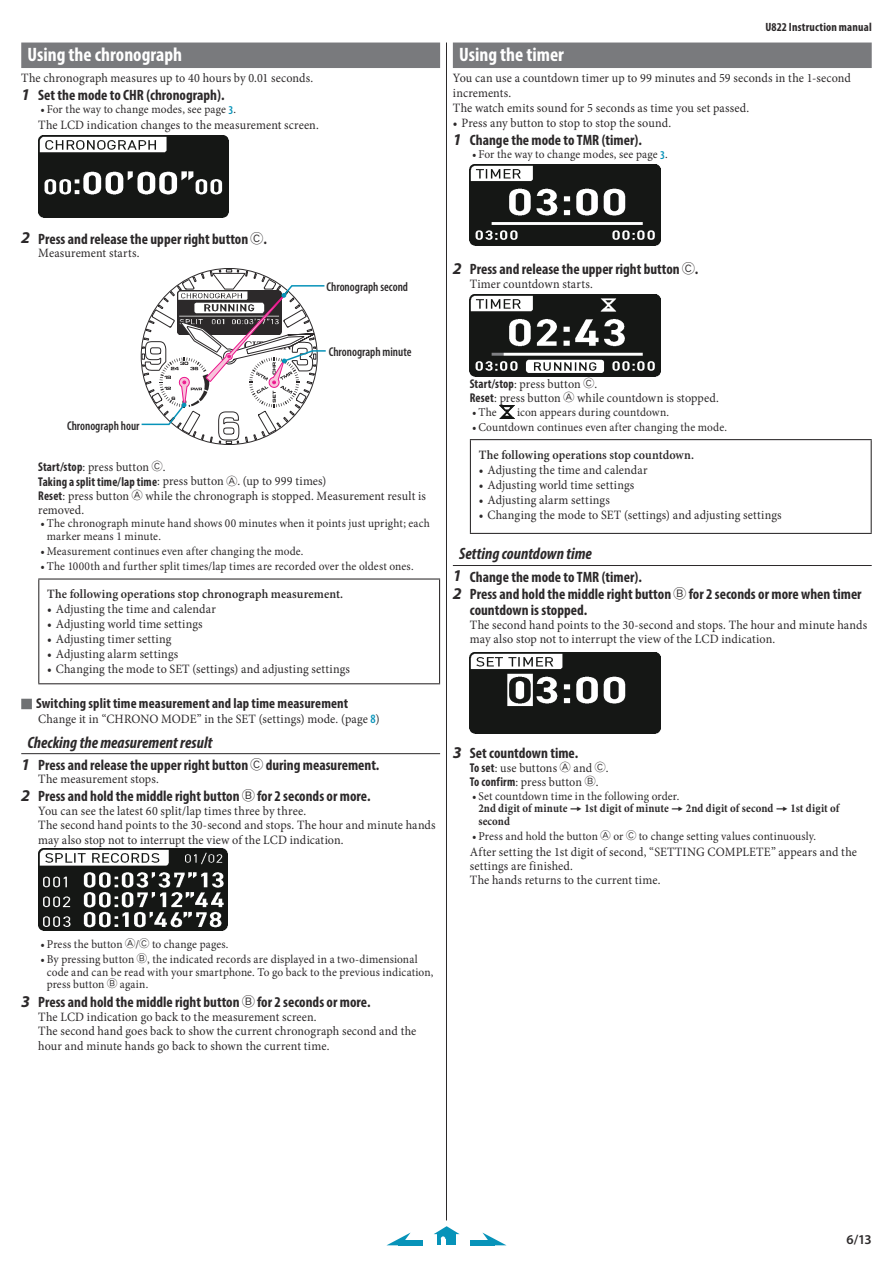
<style>
.page{position:relative;width:893px;height:1263px;background:#fff}
.page>*{position:absolute;margin:0;border:0;box-sizing:border-box;transform-origin:0 0}
.t1{font:700 condensed 19.5px "Myriad Pro";color:#fff}
.t2{font:italic 700 condensed 16.5px "Myriad Pro";letter-spacing:.005em;color:#2c292a}
.t3{font:700 condensed 15px/17.4px "Myriad Pro";color:#2c292a}
.t4{font:700 condensed 14.25px "Myriad Pro";letter-spacing:.01em;color:#2c292a}
.t5{font:600 13.5px "Myriad Pro";color:#2c292a}
.t6{font:12.75px/14.2px "Minion Pro";letter-spacing:.01em;color:#2c292a;scale:.95 1}
.t7{font:600 12.75px "Minion Pro";letter-spacing:.005em;color:#2c292a;scale:.95 1}
.t8{font:600 condensed 12.75px "Myriad Pro";color:#2c292a;scale:.95 1}
.t9{font:12px/12.8px "Minion Pro";letter-spacing:.01em;color:#2c292a;scale:.95 1}
.t10{font:700 12px/12.8px "Minion Pro";letter-spacing:.01em;color:#2c292a;scale:.9 1}
.t11{font:700 condensed 12px "Myriad Pro";letter-spacing:.015em;color:#2c292a}
.s1{font-style:italic;font-stretch:normal;font-size:16.5px}
.s2{font-family:"Myriad Pro";font-weight:600;font-stretch:condensed;color:#0793b9}
.s3{font-family:"Amaruttf";font-weight:400;font-stretch:normal;font-size:13.5px}
.s4{font-family:"Myriad Pro";font-weight:700;font-stretch:condensed}
.s5{font-family:"Amaruttf";font-size:11.4px}
.s6{font-weight:400}
.s7{font-family:"Audio Font";font-weight:400}
.s8{font-family:"Amaruttf";font-size:10.8px}
</style>
<div class="page">
<hr style="left:446px;top:43px;width:1px;height:1177px;background:#2c292a">
<div style="left:453px;top:43px;width:419px;height:25px;background:#797a7d"></div>
<hr style="left:453px;top:565px;width:419px;height:1px;background:#2c292a">
<img style="left:470px;top:164px;width:190px;height:82px">
<img style="left:470px;top:295px;width:190px;height:81px">
<img style="left:499px;top:406px;width:15px;height:13px">
<hr style="left:470px;top:439px;width:402px;height:1px;background:#2c292a">
<hr style="left:470px;top:440px;width:1px;height:93px;background:#2c292a">
<hr style="left:871px;top:440px;width:1px;height:93px;background:#2c292a">
<hr style="left:470px;top:533px;width:402px;height:1px;background:#2c292a">
<img style="left:470px;top:652px;width:190px;height:82px">
<div style="left:21px;top:43px;width:419px;height:25px;background:#797a7d"></div>
<div style="left:21px;top:699px;width:11px;height:10px;background:#6f7173"></div>
<hr style="left:21px;top:753px;width:419px;height:1px;background:#2c292a">
<img style="left:38px;top:136px;width:190px;height:81px">
<svg style="left:140px;top:269px;width:186px;height:175px"></svg>
<hr style="left:38px;top:578px;width:402px;height:1px;background:#2c292a">
<hr style="left:38px;top:579px;width:1px;height:104px;background:#2c292a">
<hr style="left:439px;top:579px;width:1px;height:104px;background:#2c292a">
<hr style="left:38px;top:683px;width:402px;height:1px;background:#2c292a">
<img style="left:38px;top:849px;width:190px;height:81px">
<svg style="left:434px;top:1226px;width:26px;height:19px"></svg>
<div style="left:398px;top:1240px;width:24px;height:5px;background:#0793b9"></div>
<svg style="left:387px;top:1232px;width:24px;height:13px"></svg>
<div style="left:471px;top:1240px;width:24px;height:5px;background:#0793b9"></div>
<svg style="left:482px;top:1232px;width:24px;height:13px"></svg>
<h1 class="t1" style="left:28px;top:48px;width:156px">Using the chronograph</h1>
<p class="t6" style="left:21px;top:72px;width:309px">The chronograph measures up to 40 hours by 0.01 seconds.</p>
<p class="t3" style="left:21px;top:88px;width:205px"><span class="s1">1</span> Set the mode to CHR (chronograph).</p>
<p class="t9" style="left:40px;top:104px;width:207px">• For the way to change modes, see page <span class="s2">3</span>.</p>
<p class="t6" style="left:38px;top:119px;width:297px">The LCD indication changes to the measurement screen.</p>
<p class="t11" style="left:765px;top:23px;width:108px">U822 Instruction manual</p>
<h1 class="t1" style="left:459px;top:48px;width:106px">Using the timer</h1>
<p class="t6" style="left:453px;top:71px;width:421px;line-height:15px">You can use a countdown timer up to 99 minutes and 59 seconds in the 1-second increments.<br>The watch emits sound for 5 seconds as time you set passed.</p>
<p class="t6" style="left:453px;top:117px;width:231px">• Press any button to stop to stop the sound.</p>
<p class="t3" style="left:453px;top:133px;width:190px"><span class="s1">1</span> Change the mode to TMR (timer).</p>
<p class="t9" style="left:472px;top:149px;width:207px">• For the way to change modes, see page <span class="s2">3</span>.</p>
<p class="t3" style="left:21px;top:231px;width:247px"><span class="s1">2</span> Press and release the upper right button <span class="s3">C</span>.</p>
<p class="t6" style="left:38px;top:247px;width:108px">Measurement starts.</p>
<p class="t8" style="left:327px;top:282px;width:87px">Chronograph second</p>
<p class="t3" style="left:453px;top:262px;width:247px"><span class="s1">2</span> Press and release the upper right button <span class="s3">C</span>.</p>
<p class="t6" style="left:470px;top:278px;width:131px">Timer countdown starts.</p>
<p class="t8" style="left:329px;top:347px;width:89px">Chronograph minute</p>
<p class="t8" style="left:67px;top:421px;width:78px">Chronograph hour</p>
<p class="t6" style="left:38px;top:461px;width:410px"><span class="s4">Start/stop</span>: press button <span class="s5">C</span>.<br><span class="s4">Taking a split time/lap time</span>: press button <span class="s5">A</span>. (up to 999 times)<br><span class="s4">Reset</span>: press button <span class="s5">A</span> while the chronograph is stopped. Measurement result is removed.</p>
<p class="t9" style="left:47px;top:518px;width:405px;text-indent:-6px">• The chronograph minute hand shows 00 minutes when it points just upright; each marker means 1 minute.</p>
<p class="t9" style="left:40px;top:546px;width:278px">• Measurement continues even after changing the mode.</p>
<p class="t9" style="left:40px;top:561px;width:394px">• The 1000th and further split times/lap times are recorded over the oldest ones.</p>
<p class="t7" style="left:47px;top:589px;width:313px">The following operations stop chronograph measurement.</p>
<p class="t6" style="left:47px;top:603px;width:179px">• Adjusting the time and calendar</p>
<p class="t6" style="left:47px;top:618px;width:165px">• Adjusting world time settings</p>
<p class="t6" style="left:47px;top:633px;width:132px">• Adjusting timer setting</p>
<p class="t6" style="left:47px;top:648px;width:139px">• Adjusting alarm settings</p>
<p class="t6" style="left:47px;top:663px;width:320px">• Changing the mode to SET (settings) and adjusting settings</p>
<p class="t4" style="left:36px;top:698px;width:314px">Switching split time measurement and lap time measurement</p>
<p class="t6" style="left:38px;top:712px;width:361px">Change it in “CHRONO MODE” in the SET (settings) mode. (page <span class="s2">8</span>)</p>
<p class="t2" style="left:28px;top:736px;width:186px">Checking the measurement result</p>
<p class="t3" style="left:21px;top:757px;width:360px"><span class="s1">1</span> Press and release the upper right button <span class="s3">C</span> during measurement.</p>
<p class="t6" style="left:38px;top:773px;width:128px">The measurement stops.</p>
<p class="t3" style="left:21px;top:789px;width:351px"><span class="s1">2</span> Press and hold the middle right button <span class="s3">B</span> for 2 seconds or more.</p>
<p class="t6" style="left:38px;top:805px;width:420px">You can see the latest 60 split/lap times three by three.<br>The second hand points to the 30-second and stops. The hour and minute hands may also stop not to interrupt the view of the LCD indication.</p>
<p class="t6" style="left:470px;top:378px;width:264px"><span class="s4">Start/stop</span>: press button <span class="s5">C</span>.<br><span class="s4">Reset</span>: press button <span class="s5">A</span> while countdown is stopped.</p>
<p class="t9" style="left:472px;top:407px;width:28px">• The</p>
<p class="t9" style="left:517px;top:407px;width:162px">icon appears during countdown.</p>
<p class="t9" style="left:472px;top:421px;width:270px">• Countdown continues even after changing the mode.</p>
<p class="t7" style="left:479px;top:450px;width:228px">The following operations stop countdown.</p>
<p class="t6" style="left:479px;top:464px;width:179px">• Adjusting the time and calendar</p>
<p class="t6" style="left:479px;top:479px;width:165px">• Adjusting world time settings</p>
<p class="t6" style="left:479px;top:494px;width:139px">• Adjusting alarm settings</p>
<p class="t6" style="left:479px;top:509px;width:320px">• Changing the mode to SET (settings) and adjusting settings</p>
<p class="t2" style="left:459px;top:548px;width:134px">Setting countdown time</p>
<p class="t3" style="left:453px;top:569px;width:410px"><span class="s1">1</span> Change the mode to TMR (timer).<br><span class="s1">2</span> Press and hold the middle right button <span class="s3">B</span> for 2 seconds or more when timer</p>
<p class="t3" style="left:470px;top:602px;width:119px">countdown is stopped.</p>
<p class="t6" style="left:470px;top:619px;width:420px">The second hand points to the 30-second and stops. The hour and minute hands may also stop not to interrupt the view of the LCD indication.</p>
<p class="t3" style="left:453px;top:746px;width:127px"><span class="s1">3</span> Set countdown time.</p>
<p class="t6" style="left:470px;top:762px;width:147px"><span class="s4">To set</span>: use buttons <span class="s5">A</span> and <span class="s5">C</span>.<br><span class="s4">To confirm</span>: press button <span class="s5">B</span>.</p>
<p class="t10" style="left:478px;top:790px;width:403px;text-indent:-6px"><span class="s6">• Set countdown time in the following order.<br></span>2nd digit of minute <span class="s7">=</span> 1st digit of minute <span class="s7">=</span> 2nd digit of second <span class="s7">=</span> 1st digit of second</p>
<p class="t9" style="left:472px;top:831px;width:364px">• Press and hold the button <span class="s8">A</span> or <span class="s8">C</span> to change setting values continuously.</p>
<p class="t6" style="left:470px;top:845px;width:409px">After setting the 1st digit of second, “SETTING COMPLETE” appears and the settings are finished.<br>The hands returns to the current time.</p>
<p class="t9" style="left:40px;top:939px;width:199px">• Press the button <span class="s8">A</span>/<span class="s8">C</span> to change pages.</p>
<p class="t9" style="left:47px;top:954px;width:408px;text-indent:-6px">• By pressing button <span class="s8">B</span>, the indicated records are displayed in a two-dimensional code and can be read with your smartphone. To go back to the previous indication, press button <span class="s8">B</span> again.</p>
<p class="t3" style="left:21px;top:995px;width:351px"><span class="s1">3</span> Press and hold the middle right button <span class="s3">B</span> for 2 seconds or more.</p>
<p class="t6" style="left:38px;top:1011px;width:400px">The LCD indication go back to the measurement screen.<br>The second hand goes back to show the current chronograph second and the hour and minute hands go back to shown the current time.</p>
<p class="t5" style="left:846px;top:1234px;width:27px">6/13</p>
</div>
